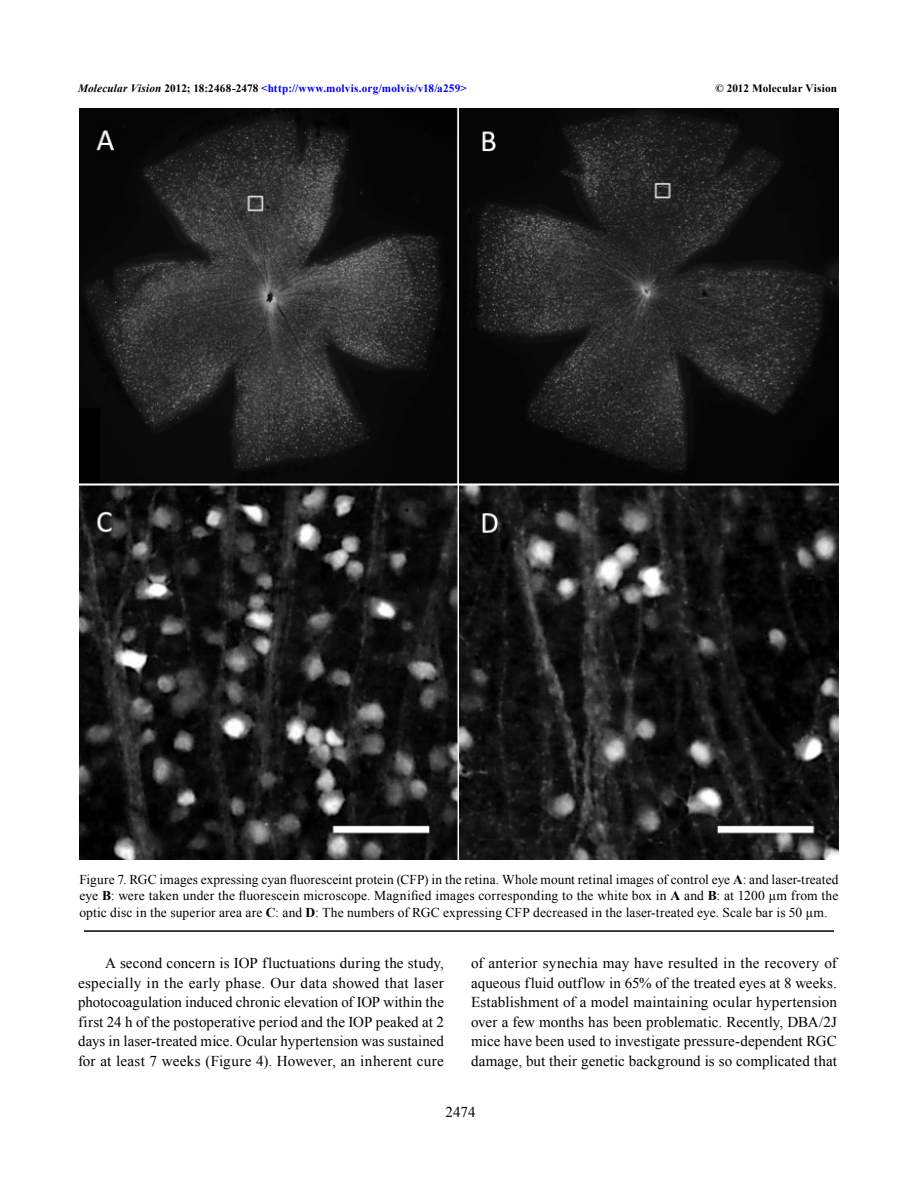
<style>
.page{position:relative;width:918px;height:1188px;background:#fff}
.page>*{position:absolute;margin:0;border:0;box-sizing:border-box;transform-origin:0 0}
.Para_Ind{font:15px/19.5px "Times New Roman";letter-spacing:.005em;color:#000;text-align:justify}
.Folio{font:15px "Times New Roman";color:#000}
.Fig_Caption{font:13.5px/16.5px "Times New Roman";letter-spacing:.01em;color:#000;text-align:justify}
.Header_Align_Left{font:700 11.25px "Times New Roman";letter-spacing:.015em;color:#00f}
.Header_Align_Right{font:700 11.25px "Times New Roman";letter-spacing:.015em;color:#000}
.s1{font-style:italic;color:#000}
.s2{color:#000}
.s3{font-weight:700}
</style>
<div class="page">
<img style="left:79px;top:108px;width:759px;height:752px">
<hr style="left:84px;top:930px;width:750px;height:2px;background:#000">
<p class="Header_Align_Left" style="left:78px;top:80px;width:391px"><span class="s1">Molecular Vision</span> <span class="s2">2012; 18:2468-2478</span> &lt;http://www.molvis.org/molvis/v18/a259&gt;</p>
<p class="Header_Align_Right" style="left:715px;top:80px;width:123px">© 2012 Molecular Vision</p>
<p class="Fig_Caption" style="left:79px;top:871px;width:760px">Figure 7. RGC images expressing cyan fluoresceint protein (CFP) in the retina. Whole mount retinal images of control eye <span class="s3">A</span>: and laser-treated eye <span class="s3">B</span>: were taken under the fluorescein microscope. Magnified images corresponding to the white box in <span class="s3">A</span> and <span class="s3">B</span>: at 1200 μm from the optic disc in the superior area are <span class="s3">C</span>: and <span class="s3">D</span>: The numbers of RGC expressing CFP decreased in the laser-treated eye. Scale bar is 50 μm.</p>
<p class="Para_Ind" style="left:78px;top:953px;width:368px;text-indent:27px">A second concern is IOP fluctuations during the study, especially in the early phase. Our data showed that laser photocoagulation induced chronic elevation of IOP within the first 24 h of the postoperative period and the IOP peaked at 2 days in laser-treated mice. Ocular hypertension was sustained for at least 7 weeks (Figure 4). However, an inherent cure</p>
<p class="Para_Ind" style="left:471px;top:953px;width:368px">of anterior synechia may have resulted in the recovery of aqueous fluid outflow in 65% of the treated eyes at 8 weeks.<br>Establishment of a model maintaining ocular hypertension over a few months has been problematic. Recently, DBA/2J mice have been used to investigate pressure-dependent RGC damage, but their genetic background is so complicated that</p>
<p class="Folio" style="left:446px;top:1102px;width:31px">2474</p>
</div>
